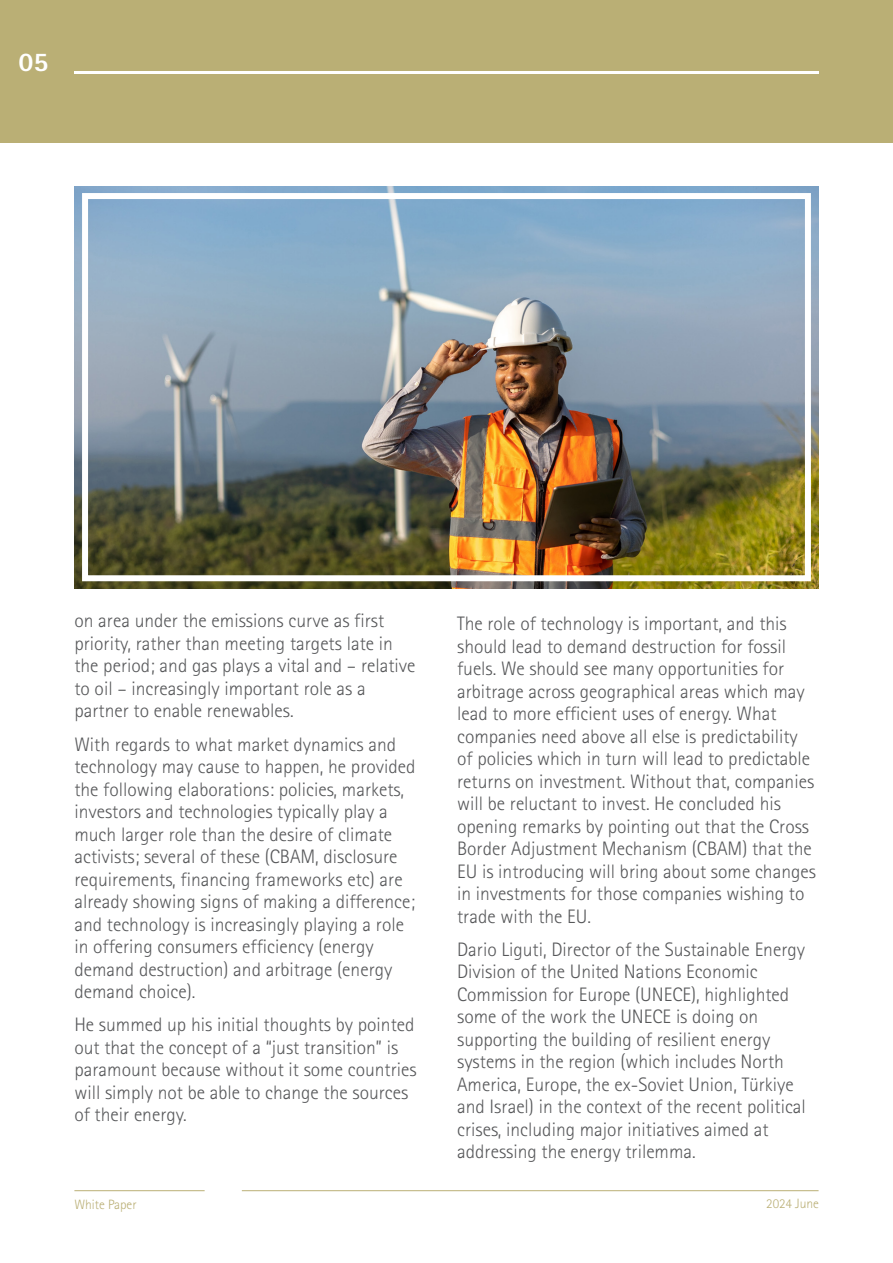
<style>
.page{position:relative;width:893px;height:1263px;background:#fff}
.page>*{position:absolute;margin:0;border:0;box-sizing:border-box;transform-origin:0 0}
.t1{font:800 27px "Rotis Sans Serif Std";color:#fff}
.t2{font:300 19.5px/22.5px "Rotis Sans Serif Std";color:#57585a}
.t3{font:300 13.5px "Rotis Sans Serif Std";color:#baaf75}
</style>
<div class="page">
<div style="left:0;top:0;width:893px;height:143px;background:#baaf75"></div>
<hr style="left:74px;top:71px;width:744px;height:3px;background:#fff">
<img style="left:74px;top:186px;width:745px;height:402px">
<div style="left:82px;top:193px;width:729px;height:388px;border:6px solid #fff"></div>
<hr style="left:74px;top:1190px;width:131px;height:1px;background:#baaf75">
<hr style="left:242px;top:1190px;width:577px;height:1px;background:#baaf75">
<p class="t1" style="left:18px;top:45px;width:32px">05</p>
<p class="t2" style="left:74px;top:610px;width:343px">on area under the emissions curve as first priority, rather than meeting targets late in the period; and gas plays a vital and – relative to oil – increasingly important role as a partner to enable renewables.</p>
<p class="t2" style="left:74px;top:733px;width:343px">With regards to what market dynamics and technology may cause to happen, he provided the following elaborations: policies, markets, investors and technologies typically play a much larger role than the desire of climate activists; several of these (CBAM, disclosure requirements, financing frameworks etc) are already showing signs of making a difference; and technology is increasingly playing a role in offering consumers efficiency (energy demand destruction) and arbitrage (energy demand choice).</p>
<p class="t2" style="left:74px;top:1013px;width:344px">He summed up his initial thoughts by pointed out that the concept of a “just transition” is paramount because without it some countries will simply not be able to change the sources of their energy.</p>
<p class="t2" style="left:457px;top:612px;width:360px">The role of technology is important, and this should lead to demand destruction for fossil fuels. We should see many opportunities for arbitrage across geographical areas which may lead to more efficient uses of energy. What companies need above all else is predictability of policies which in turn will lead to predictable returns on investment. Without that, companies will be reluctant to invest. He concluded his opening remarks by pointing out that the Cross Border Adjustment Mechanism (CBAM) that the EU is introducing will bring about some changes in investments for those companies wishing to trade with the EU.</p>
<p class="t2" style="left:457px;top:938px;width:350px">Dario Liguti, Director of the Sustainable Energy Division of the United Nations Economic Commission for Europe (UNECE), highlighted some of the work the UNECE is doing on supporting the building of resilient energy systems in the region (which includes North America, Europe, the ex-Soviet Union, Türkiye and Israel) in the context of the recent political crises, including major initiatives aimed at addressing the energy trilemma.</p>
<p class="t3" style="left:74px;top:1196px;width:64px">White Paper</p>
<p class="t3" style="left:766px;top:1195px;width:54px">2024 June</p>
</div>
